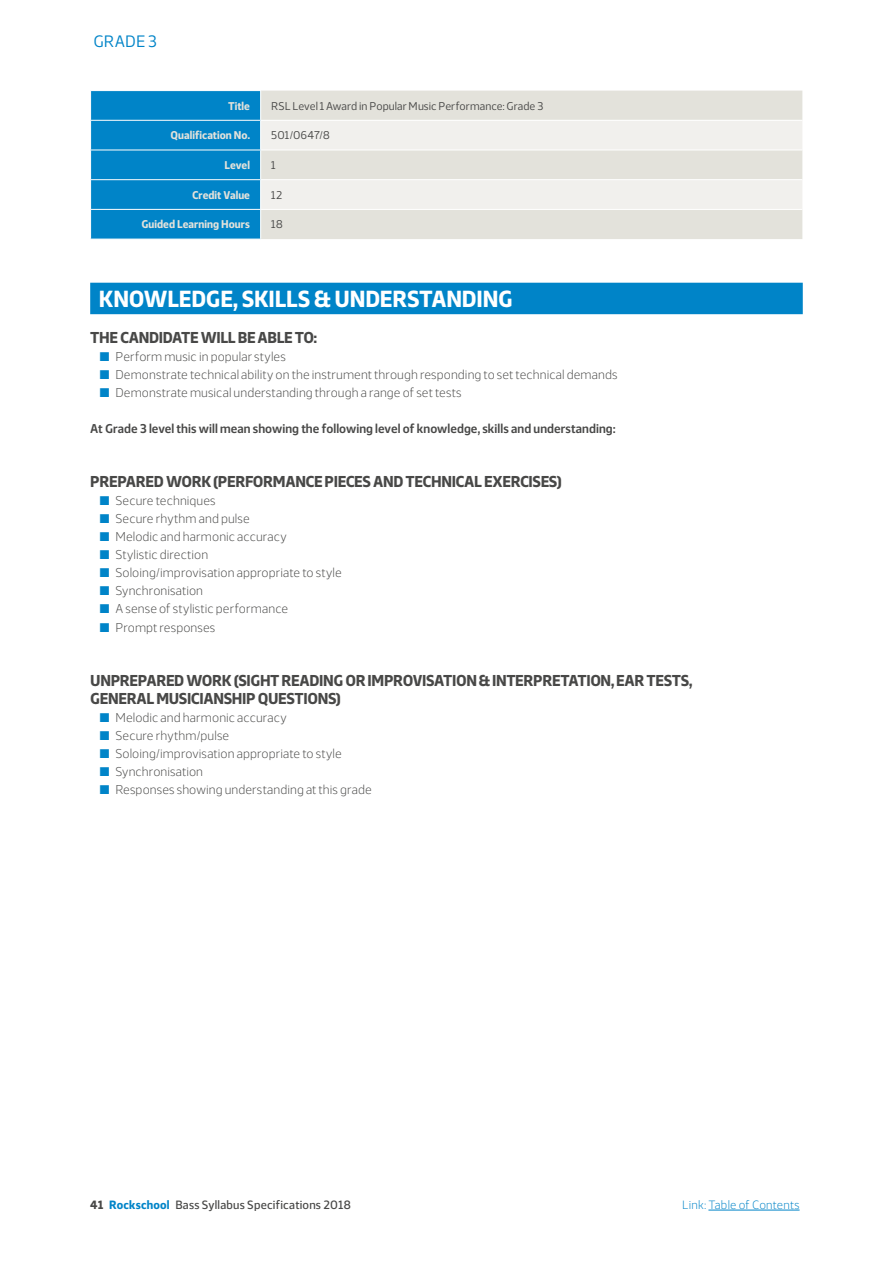
<style>
.page{position:relative;width:893px;height:1263px;background:#fff}
.page>*{position:absolute;margin:0;border:0;box-sizing:border-box;transform-origin:0 0}
.t1{font:700 23.25px "Webnar";letter-spacing:-.01em;color:#fff}
.t2{font:16.5px "Webnar";letter-spacing:.005em;color:#0084c8}
.t3{font:700 15.75px/18px "Webnar";letter-spacing:-.025em;color:#484847}
.t4{font:300 12.75px/18px "Webnar";letter-spacing:.005em;color:#484847}
.t5{font:600 12.75px "Webnar";letter-spacing:.005em;color:#484847}
.t6{font:500 12px "Webnar";letter-spacing:.02em;color:#484847}
.t7{font:300 12px "Webnar";letter-spacing:.015em;color:#0084c8}
.t8{font:11.25px "Webnar";letter-spacing:.005em;color:#484847}
.t9{font:700 11.25px "Webnar";letter-spacing:.005em;color:#e3e2db}
.s1{font-weight:700}
.s2{font-weight:700;color:#0084c8}
</style>
<div class="page">
<hr style="left:708px;top:1210px;width:92px;height:1px;background:#0084c8">
<div style="left:90px;top:283px;width:713px;height:31px;background:#0084c8"></div>
<div style="left:261px;top:91px;width:541px;height:148px;background:#e3e2db"></div>
<svg style="left:261px;top:121px;width:541px;height:88px;background:#ecebe7"></svg>
<hr style="left:261px;top:120px;width:541px;height:1px;background:#fff">
<hr style="left:261px;top:179px;width:541px;height:1px;background:#fff">
<hr style="left:261px;top:150px;width:541px;height:1px;background:#fff">
<hr style="left:261px;top:209px;width:541px;height:1px;background:#fff">
<svg style="left:90px;top:91px;width:171px;height:148px;background:#0b89ca"></svg>
<p class="t2" style="left:93px;top:35px;width:65px">GRADE 3</p>
<p class="t9" style="left:228px;top:101px;width:24px">Title</p>
<p class="t8" style="left:271px;top:101px;width:273px">RSL Level 1 Award in Popular Music Performance: Grade 3</p>
<p class="t9" style="left:171px;top:131px;width:81px">Qualification No.</p>
<p class="t8" style="left:271px;top:131px;width:60px">501/0647/8</p>
<p class="t9" style="left:224px;top:161px;width:27px">Level</p>
<p class="t8" style="left:271px;top:161px;width:6px">1</p>
<p class="t9" style="left:192px;top:190px;width:59px">Credit Value</p>
<p class="t8" style="left:271px;top:190px;width:12px">12</p>
<p class="t9" style="left:141px;top:220px;width:110px">Guided Learning Hours</p>
<p class="t8" style="left:271px;top:220px;width:13px">18</p>
<h1 class="t1" style="left:99px;top:289px;width:415px">KNOWLEDGE, SKILLS &amp; UNDERSTANDING</h1>
<p class="t3" style="left:90px;top:329px;width:228px">THE CANDIDATE WILL BE ABLE TO:</p>
<p class="t4" style="left:115px;top:348px;width:504px">Perform music in popular styles<br>Demonstrate technical ability on the instrument through responding to set technical demands<br>Demonstrate musical understanding through a range of set tests</p>
<p class="t5" style="left:90px;top:423px;width:527px">At Grade 3 level this will mean showing the following level of knowledge, skills and understanding:</p>
<p class="t3" style="left:90px;top:474px;width:473px">PREPARED WORK (PERFORMANCE PIECES AND TECHNICAL EXERCISES)</p>
<p class="t4" style="left:115px;top:493px;width:228px">Secure techniques<br>Secure rhythm and pulse<br>Melodic and harmonic accuracy<br>Stylistic direction<br>Soloing/improvisation appropriate to style<br>Synchronisation<br>A sense of stylistic performance<br>Prompt responses</p>
<p class="t3" style="left:90px;top:672px;width:604px">UNPREPARED WORK (SIGHT READING OR IMPROVISATION &amp; INTERPRETATION, EAR TESTS,<br>GENERAL MUSICIANSHIP QUESTIONS)</p>
<p class="t4" style="left:115px;top:709px;width:258px">Melodic and harmonic accuracy<br>Secure rhythm/pulse<br>Soloing/improvisation appropriate to style<br>Synchronisation<br>Responses showing understanding at this grade</p>
<p class="t6" style="left:90px;top:1200px;width:262px"><span class="s1">41</span> <span class="s2">Rockschool</span> Bass Syllabus Specifications 2018</p>
<p class="t7" style="left:682px;top:1200px;width:119px">Link: Table of Contents</p>
</div>
